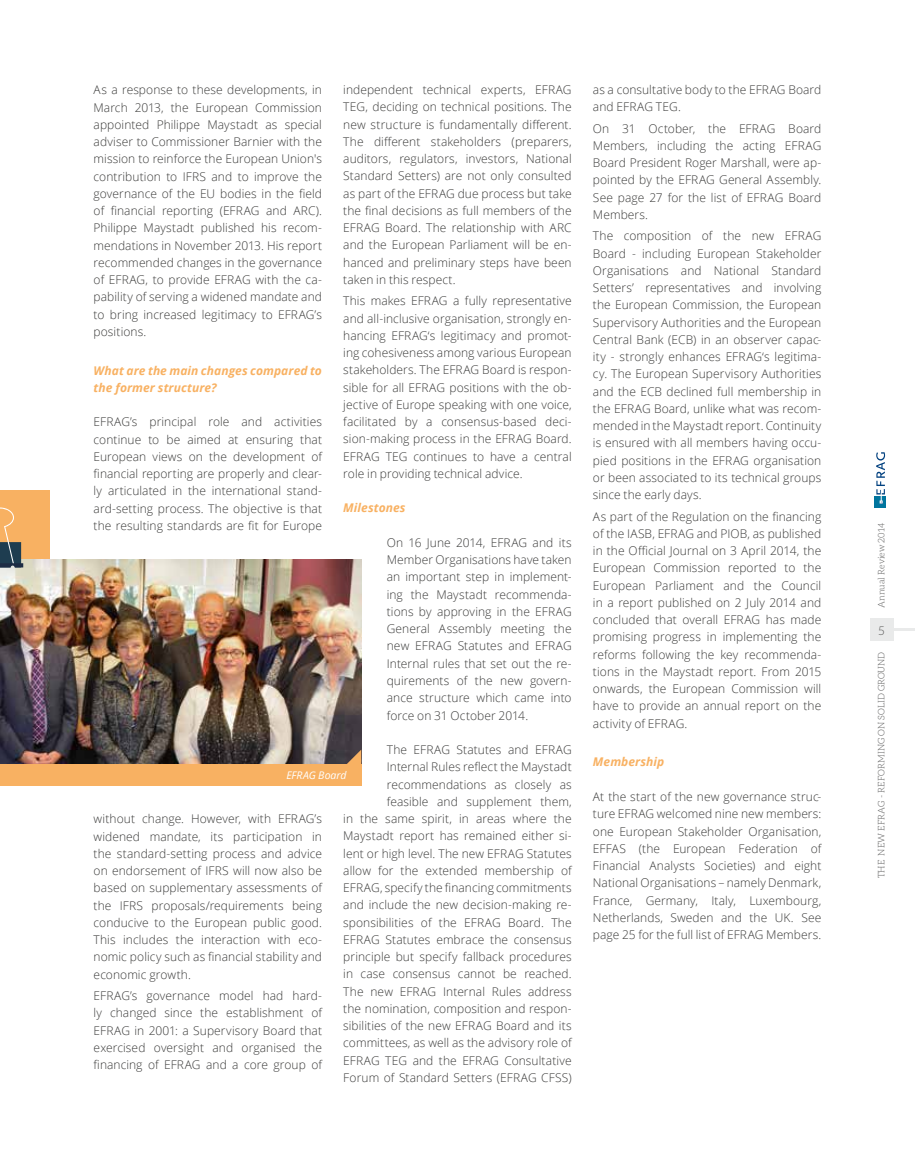
<style>
.page{position:relative;width:915px;height:1170px;background:#fff}
.page>*{position:absolute;margin:0;border:0;box-sizing:border-box;transform-origin:0 0}
.t1{font:300 12px/17.2px "Open Sans";letter-spacing:.005em;color:#3a3a39;text-align:justify}
.t2{font:italic 700 12px/17.2px "Open Sans";letter-spacing:.005em;color:#f8b162}
.t3{font:300 12px "Aleo";color:#565655}
.t4{font:italic 10.5px "Open Sans";letter-spacing:.005em;color:#fff}
.t5{font:300 9px "Aleo";color:#565655}
</style>
<div class="page">
<div style="left:0;top:490px;width:50px;height:208px;background:#f8b162"></div>
<img style="left:0;top:559px;width:361px;height:204px">
<svg style="left:0;top:507px;width:23px;height:60px"></svg>
<div style="left:0;top:763px;width:361px;height:22px;background:#f8b162"></div>
<svg style="left:346px;top:749px;width:15px;height:15px"></svg>
<hr style="left:891px;top:628px;width:23px;height:3px;background:#e9eaea">
<div style="left:870px;top:618px;width:23px;height:23px;background:#e9eaea"></div>
<div style="left:873px;top:496px;width:12px;height:12px;background:#00759e"></div>
<svg style="left:876px;top:452px;width:8px;height:51px"></svg>
<p class="t1" style="left:343px;top:81px;width:230px">independent technical experts, EFRAG TEG, deciding on technical positions. The new structure is fundamentally different.<br>The different stakeholders (preparers, auditors, regulators, investors, National Standard Setters) are not only consulted as part of the EFRAG due process but take the final decisions as full members of the EFRAG Board. The relationship with ARC and the European Parliament will be en&shy;hanced and preliminary steps have been taken in this respect.</p>
<p class="t1" style="left:343px;top:292px;width:230px">This makes EFRAG a fully representative and all-inclusive organisation, strongly en&shy;hancing EFRAG‘s legitimacy and promot&shy;ing cohesiveness among various European stakeholders. The EFRAG Board is respon&shy;sible for all EFRAG positions with the ob&shy;jective of Europe speaking with one voice, facilitated by a consensus-based deci&shy;sion-making process in the EFRAG Board.<br>EFRAG TEG continues to have a central role in providing technical advice.</p>
<p class="t2" style="left:343px;top:499px;width:64px">Milestones</p>
<p class="t1" style="left:386px;top:533px;width:186px">On 16 June 2014, EFRAG and its Member Organisations have taken an important step in implement&shy;ing the Maystadt recommenda&shy;tions by approving in the EFRAG General Assembly meeting the new EFRAG Statutes and EFRAG Internal rules that set out the re&shy;quirements of the new govern&shy;ance structure which came into force on 31 October 2014.</p>
<p class="t1" style="left:343px;top:740px;width:230px;text-align:right">The EFRAG Statutes and EFRAG Internal Rules reflect the Maystadt recommendations as closely as feasible and supplement them,<br>in the same spirit, in areas where the Maystadt report has remained either si&shy;lent or high level. The new EFRAG Statutes allow for the extended membership of EFRAG, specify the financing commitments and include the new decision-making re&shy;sponsibilities of the EFRAG Board. The EFRAG Statutes embrace the consensus principle but specify fallback procedures in case consensus cannot be reached.<br>The new EFRAG Internal Rules address the nomination, composition and respon&shy;sibilities of the new EFRAG Board and its committees, as well as the advisory role of EFRAG TEG and the EFRAG Consultative Forum of Standard Setters (EFRAG CFSS)</p>
<p class="t1" style="left:94px;top:81px;width:230px">As a response to these developments, in March 2013, the European Commission appointed Philippe Maystadt as special adviser to Commissioner Barnier with the mission to reinforce the European Union's contribution to IFRS and to improve the governance of the EU bodies in the field of financial reporting (EFRAG and ARC).<br>Philippe Maystadt published his recom&shy;mendations in November 2013. His report recommended changes in the governance of EFRAG, to provide EFRAG with the ca&shy;pability of serving a widened mandate and to bring increased legitimacy to EFRAG’s positions.</p>
<p class="t2" style="left:94px;top:361px;width:230px">What are the main changes compared to the former structure?</p>
<p class="t1" style="left:94px;top:413px;width:230px">EFRAG’s principal role and activities continue to be aimed at ensuring that European views on the development of financial reporting are properly and clear&shy;ly articulated in the international stand&shy;ard-setting process. The objective is that the resulting standards are fit for Europe</p>
<p class="t4" style="left:286px;top:767px;width:62px">EFRAG Board</p>
<p class="t1" style="left:94px;top:810px;width:230px">without change. However, with EFRAG’s widened mandate, its participation in the standard-setting process and advice on endorsement of IFRS will now also be based on supplementary assessments of the IFRS proposals/requirements being conducive to the European public good.<br>This includes the interaction with eco&shy;nomic policy such as financial stability and economic growth.</p>
<p class="t1" style="left:94px;top:986px;width:230px">EFRAG’s governance model had hard&shy;ly changed since the establishment of EFRAG in 2001: a Supervisory Board that exercised oversight and organised the financing of EFRAG and a core group of</p>
<p class="t1" style="left:592px;top:80px;width:230px">as a consultative body to the EFRAG Board and EFRAG TEG.</p>
<p class="t1" style="left:592px;top:119px;width:230px">On 31 October, the EFRAG Board Members, including the acting EFRAG Board President Roger Marshall, were ap&shy;pointed by the EFRAG General Assembly.<br>See page 27 for the list of EFRAG Board Members.</p>
<p class="t1" style="left:592px;top:227px;width:230px">The composition of the new EFRAG Board - including European Stakeholder Organisations and National Standard Setters’ representatives and involving the European Commission, the European Supervisory Authorities and the European Central Bank (ECB) in an observer capac&shy;ity - strongly enhances EFRAG‘s legitima&shy;cy. The European Supervisory Authorities and the ECB declined full membership in the EFRAG Board, unlike what was recom&shy;mended in the Maystadt report. Continuity is ensured with all members having occu&shy;pied positions in the EFRAG organisation or been associated to its technical groups since the early days.</p>
<p class="t1" style="left:592px;top:507px;width:230px">As part of the Regulation on the financing of the IASB, EFRAG and PIOB, as published in the Official Journal on 3 April 2014, the European Commission reported to the European Parliament and the Council in a report published on 2 July 2014 and concluded that overall EFRAG has made promising progress in implementing the reforms following the key recommenda&shy;tions in the Maystadt report. From 2015 onwards, the European Commission will have to provide an annual report on the activity of EFRAG.</p>
<p class="t2" style="left:592px;top:753px;width:73px">Membership</p>
<p class="t1" style="left:592px;top:787px;width:230px">At the start of the new governance struc&shy;ture EFRAG welcomed nine new members: one European Stakeholder Organisation, EFFAS (the European Federation of Financial Analysts Societies) and eight National Organisations – namely Denmark, France, Germany, Italy, Luxembourg, Netherlands, Sweden and the UK. See page 25 for the full list of EFRAG Members.</p>
<p class="t5" style="left:876px;top:608px;width:87px;rotate:-90deg">Annual Review 2014</p>
<p class="t3" style="left:878px;top:623px;width:8px">5</p>
<p class="t5" style="left:876px;top:878px;width:228px;rotate:-90deg">THE NEW EFRAG - REFORMING ON SOLID GROUND</p>
</div>
